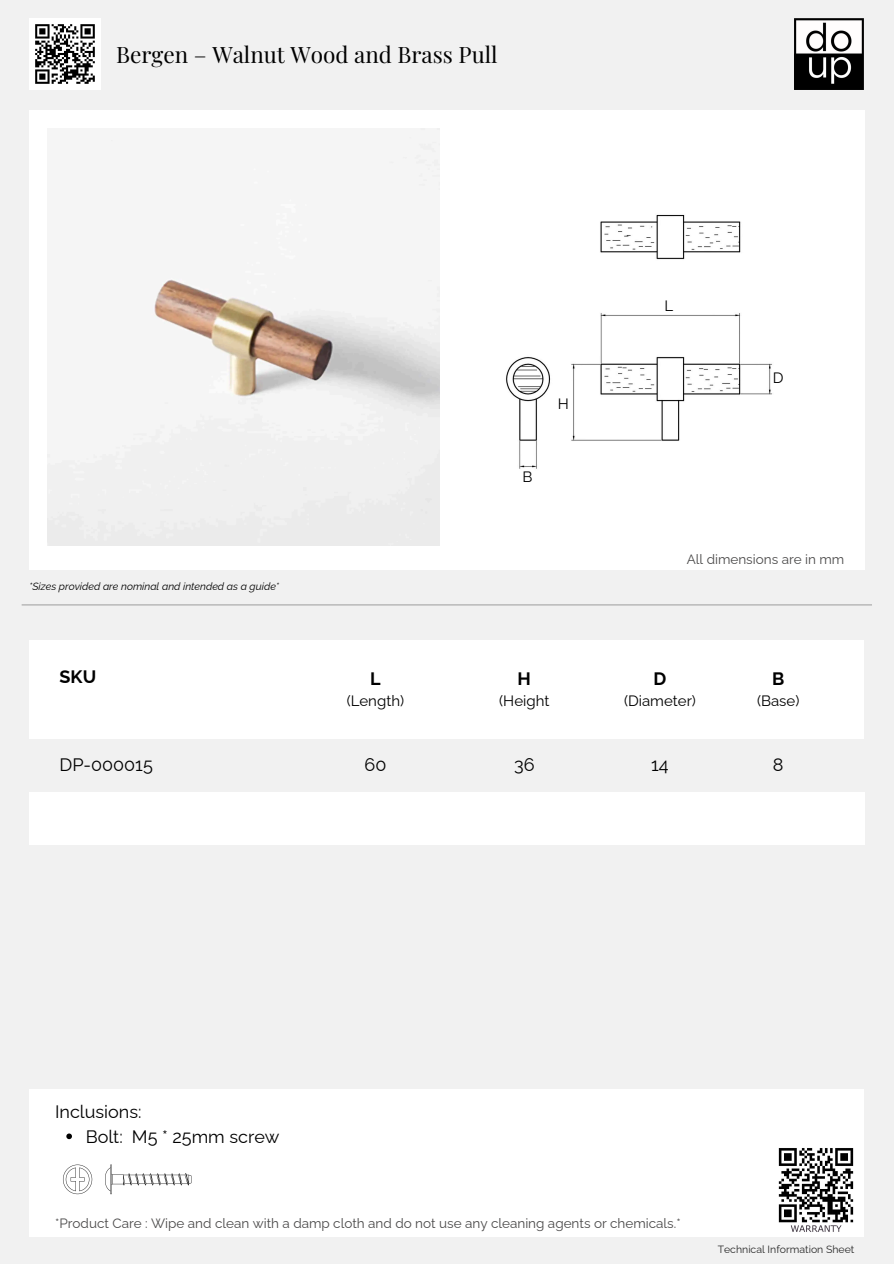
<style>
.page{position:relative;width:894px;height:1264px;background:#fff}
.page>*{position:absolute;margin:0;border:0;box-sizing:border-box;transform-origin:0 0}
.t1{font:22.5px "Playfair Display";color:#000}
.t2{font:18px "Raleway";color:#000}
.t3{font:700 18px "Raleway";color:#000}
.t4{font:15px "Raleway";color:#000}
.t5{font:13.5px "Raleway";color:#4b4a4a}
.t6{font:italic 10.5px "Raleway";color:#000}
.t7{font:10.5px "Raleway";color:#292929}
</style>
<div class="page">
<div style="left:0;top:0;width:893px;height:1263px;background:#f1f1f1"></div>
<hr style="left:22px;top:604px;width:849px;height:1px;background:#a6a6a6">
<div style="left:29px;top:110px;width:835px;height:459px;background:#fff"></div>
<div style="left:55px;top:639px;width:262px;height:99px;background:#fff"></div>
<div style="left:304px;top:639px;width:142px;height:99px;background:#fff"></div>
<div style="left:446px;top:639px;width:156px;height:99px;background:#fff"></div>
<div style="left:602px;top:639px;width:115px;height:99px;background:#fff"></div>
<div style="left:717px;top:639px;width:121px;height:99px;background:#fff"></div>
<img style="left:794px;top:19px;width:69px;height:71px">
<div style="left:29px;top:791px;width:835px;height:53px;background:#fff"></div>
<div style="left:29px;top:1089px;width:834px;height:147px;background:#fff"></div>
<div style="left:838px;top:640px;width:26px;height:99px;background:#fff"></div>
<div style="left:29px;top:640px;width:26px;height:99px;background:#fff"></div>
<img style="left:48px;top:128px;width:391px;height:417px">
<img style="left:506px;top:214px;width:266px;height:255px">
<img style="left:778px;top:1148px;width:76px;height:84px">
<img style="left:63px;top:1164px;width:129px;height:31px">
<svg style="left:66px;top:1133px;width:6px;height:6px"></svg>
<img style="left:29px;top:19px;width:71px;height:71px">
<h3 class="t1" style="left:116px;top:39px;width:383px">Bergen – Walnut Wood and Brass Pull</h3>
<p class="t6" style="left:29px;top:580px;width:251px">*Sizes provided are nominal and intended as a guide*</p>
<p class="t3" style="left:60px;top:665px;width:38px">SKU</p>
<h1 class="t3" style="left:370px;top:667px;width:12px">L</h1>
<h1 class="t4" style="left:346px;top:692px;width:59px">(Length)</h1>
<p class="t4" style="left:522px;top:468px;width:11px">B</p>
<h5 class="t4" style="left:557px;top:394px;width:13px">H</h5>
<p class="t3" style="left:517px;top:667px;width:15px">H</p>
<p class="t4" style="left:499px;top:692px;width:52px">(Height</p>
<p class="t4" style="left:664px;top:297px;width:10px">L</p>
<h5 class="t4" style="left:772px;top:369px;width:12px">D</h5>
<p class="t5" style="left:686px;top:551px;width:159px">All dimensions are in mm</p>
<p class="t3" style="left:653px;top:667px;width:14px">D</p>
<p class="t4" style="left:624px;top:692px;width:73px">(Diameter)</p>
<p class="t3" style="left:771px;top:667px;width:14px">B</p>
<p class="t4" style="left:756px;top:692px;width:44px">(Base)</p>
<p class="t2" style="left:60px;top:754px;width:95px">DP-000015</p>
<p class="t2" style="left:364px;top:754px;width:23px">60</p>
<p class="t2" style="left:514px;top:754px;width:22px">36</p>
<p class="t2" style="left:651px;top:754px;width:19px">14</p>
<h5 class="t2" style="left:772px;top:754px;width:12px">8</h5>
<h4 class="t2" style="left:55px;top:1100px;width:88px">Inclusions:</h4>
<p class="t2" style="left:86px;top:1125px;width:195px">Bolt: M5 * 25mm screw</p>
<h5 class="t5" style="left:55px;top:1215px;width:627px">*Product Care : Wipe and clean with a damp cloth and do not use any cleaning agents or chemicals.*</h5>
<p class="t7" style="left:717px;top:1243px;width:138px">Technical Information Sheet</p>
</div>
